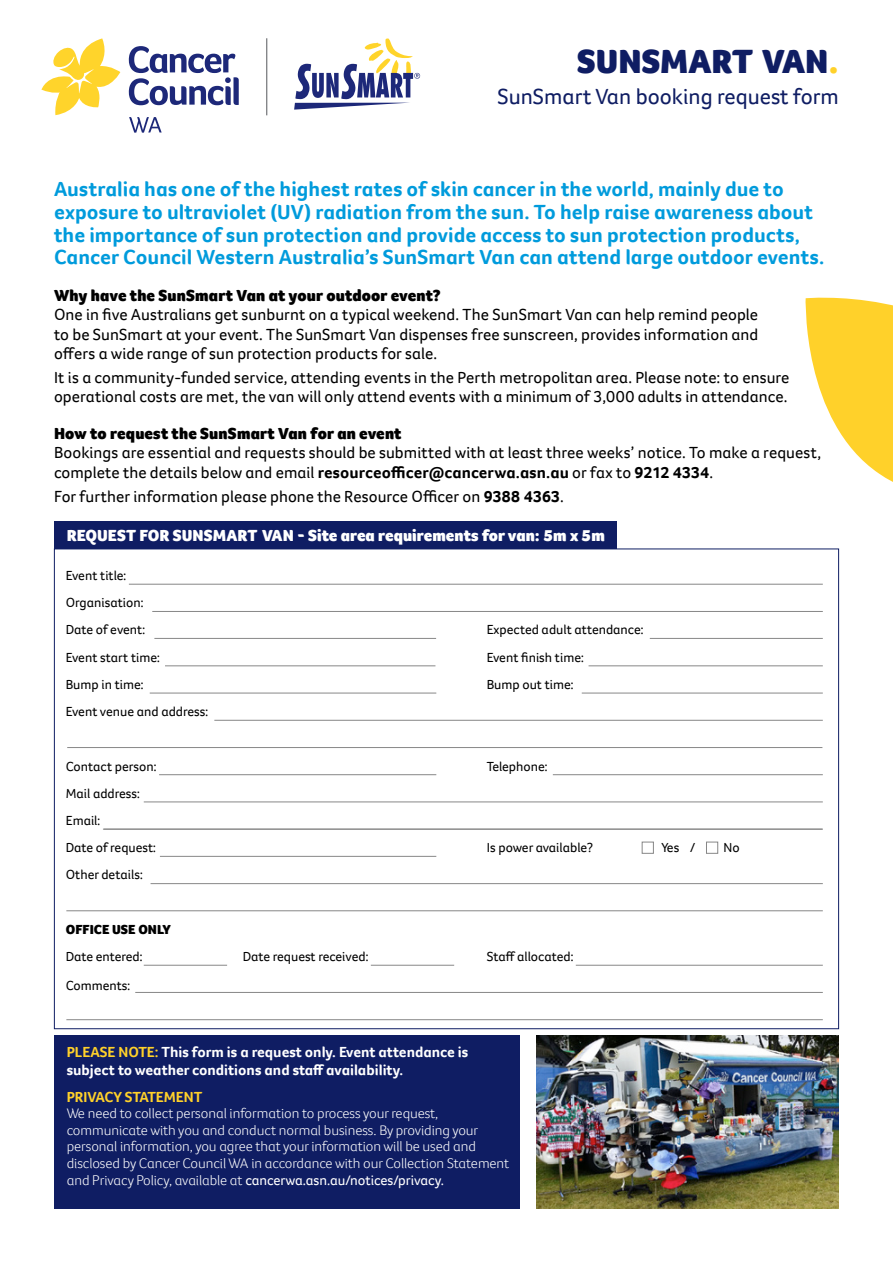
<style>
.page{position:relative;width:893px;height:1263px;background:#fff}
.page>*{position:absolute;margin:0;border:0;box-sizing:border-box;transform-origin:0 0}
.t1{font:900 34.5px "Foco CC";color:#0f1d63}
.t2{font:22.5px "Foco CC";color:#0f1d63}
.t3{font:700 21px/22.5px "Foco CC";color:#009bdc}
.t4{font:16.5px/19.5px "Foco CC";color:#000}
.t5{font:900 16.5px "Foco CC";letter-spacing:.01em;color:#000}
.t6{font:900 16.5px "Foco CC";letter-spacing:.005em;color:#fff}
.t7{font:700 15px/18px "Foco CC";color:#fff}
.t8{font:700 15px "Foco CC";color:#ffd12a}
.t9{font:300 14.25px/16.5px "Foco CC";letter-spacing:-.005em;color:#fff}
.t10{font:13.5px "Foco CC";color:#000}
.t11{font:900 13.5px "Foco CC";color:#000}
.s1{color:#ffd12a}
.s2{font-weight:700}
.s3{font-weight:400}
</style>
<div class="page">
<svg style="left:54px;top:548px;width:785px;height:481px"></svg>
<svg style="left:805px;top:297px;width:88px;height:185px"></svg>
<div style="left:54px;top:1035px;width:466px;height:174px;background:#0f1d63"></div>
<div style="left:54px;top:521px;width:563px;height:28px;background:#0f1d63"></div>
<img style="left:537px;top:1035px;width:302px;height:174px">
<svg style="left:41px;top:38px;width:79px;height:77px"></svg>
<svg style="left:129px;top:117px;width:33px;height:16px"></svg>
<svg style="left:129px;top:46px;width:110px;height:59px"></svg>
<hr style="left:266px;top:38px;width:1px;height:77px;background:#808184">
<svg style="left:294px;top:38px;width:126px;height:72px"></svg>
<div style="left:642px;top:842px;width:12px;height:12px;border:1px solid #878787"></div>
<div style="left:706px;top:842px;width:12px;height:12px;border:1px solid #878787"></div>
<hr style="left:129px;top:584px;width:694px;height:1px;background:#878787">
<hr style="left:152px;top:611px;width:671px;height:1px;background:#878787">
<hr style="left:154px;top:638px;width:282px;height:1px;background:#878787">
<hr style="left:650px;top:638px;width:173px;height:1px;background:#878787">
<hr style="left:165px;top:666px;width:270px;height:1px;background:#878787">
<hr style="left:150px;top:693px;width:286px;height:1px;background:#878787">
<hr style="left:589px;top:666px;width:234px;height:1px;background:#878787">
<hr style="left:582px;top:693px;width:241px;height:1px;background:#878787">
<hr style="left:214px;top:720px;width:609px;height:1px;background:#878787">
<hr style="left:67px;top:747px;width:755px;height:1px;background:#878787">
<hr style="left:553px;top:774px;width:270px;height:1px;background:#878787">
<hr style="left:159px;top:774px;width:277px;height:1px;background:#878787">
<hr style="left:144px;top:802px;width:679px;height:1px;background:#878787">
<hr style="left:103px;top:829px;width:720px;height:1px;background:#878787">
<hr style="left:160px;top:856px;width:276px;height:1px;background:#878787">
<hr style="left:151px;top:883px;width:672px;height:1px;background:#878787">
<hr style="left:66px;top:910px;width:757px;height:1px;background:#878787">
<hr style="left:144px;top:965px;width:83px;height:1px;background:#878787">
<hr style="left:371px;top:965px;width:83px;height:1px;background:#878787">
<hr style="left:576px;top:965px;width:247px;height:1px;background:#878787">
<hr style="left:135px;top:992px;width:688px;height:1px;background:#878787">
<hr style="left:66px;top:1019px;width:757px;height:1px;background:#878787">
<p class="t1" style="left:577px;top:39px;width:263px">SUNSMART VAN<span class="s1">.</span></p>
<p class="t2" style="left:497px;top:82px;width:343px">SunSmart Van booking request form</p>
<p class="t3" style="left:54px;top:178px;width:772px">Australia has one of the highest rates of skin cancer in the world, mainly due to exposure to ultraviolet (UV) radiation from the sun. To help raise awareness about the importance of sun protection and provide access to sun protection products, Cancer Council Western Australia’s SunSmart Van can attend large outdoor events.</p>
<p class="t5" style="left:54px;top:284px;width:388px">Why have the SunSmart Van at your outdoor event?</p>
<p class="t4" style="left:54px;top:304px;width:706px;text-align:justify">One in five Australians get sunburnt on a typical weekend. The SunSmart Van can help remind people to be SunSmart at your event. The SunSmart Van dispenses free sunscreen, provides information and offers a wide range of sun protection products for sale.</p>
<p class="t4" style="left:54px;top:367px;width:737px">It is a community-funded service, attending events in the Perth metropolitan area. Please note: to ensure operational costs are met, the van will only attend events with a minimum of 3,000 adults in attendance.</p>
<p class="t5" style="left:54px;top:422px;width:349px">How to request the SunSmart Van for an event</p>
<p class="t4" style="left:54px;top:443px;width:769px">Bookings are essential and requests should be submitted with at least three weeks’ notice. To make a request, complete the details below and email <span class="s2">resourceofficer@cancerwa.asn.au</span> or fax to <span class="s2">9212 4334</span>.</p>
<p class="t4" style="left:54px;top:486px;width:511px">For further information please phone the Resource Officer on <span class="s2">9388 4363</span>.</p>
<p class="t6" style="left:67px;top:524px;width:540px">REQUEST FOR SUNSMART VAN - Site area requirements for van: 5m x 5m</p>
<p class="t10" style="left:66px;top:566px;width:62px">Event title:</p>
<p class="t10" style="left:66px;top:594px;width:79px">Organisation:</p>
<p class="t10" style="left:66px;top:621px;width:81px">Date of event:</p>
<p class="t10" style="left:487px;top:621px;width:158px">Expected adult attendance:</p>
<p class="t10" style="left:66px;top:648px;width:96px">Event start time:</p>
<p class="t10" style="left:487px;top:648px;width:99px">Event finish time:</p>
<p class="t10" style="left:66px;top:675px;width:80px">Bump in time:</p>
<p class="t10" style="left:487px;top:675px;width:89px">Bump out time:</p>
<p class="t10" style="left:66px;top:703px;width:144px">Event venue and address:</p>
<p class="t10" style="left:66px;top:757px;width:93px">Contact person:</p>
<p class="t10" style="left:487px;top:757px;width:63px">Telephone:</p>
<p class="t10" style="left:66px;top:784px;width:76px">Mail address:</p>
<p class="t10" style="left:66px;top:811px;width:36px">Email:</p>
<p class="t10" style="left:66px;top:839px;width:92px">Date of request:</p>
<p class="t10" style="left:487px;top:839px;width:108px">Is power available?</p>
<p class="t10" style="left:661px;top:839px;width:35px">Yes /</p>
<p class="t10" style="left:723px;top:839px;width:18px">No</p>
<p class="t10" style="left:66px;top:866px;width:79px">Other details:</p>
<p class="t11" style="left:66px;top:920px;width:107px">OFFICE USE ONLY</p>
<p class="t10" style="left:66px;top:947px;width:79px">Date entered:</p>
<p class="t10" style="left:243px;top:947px;width:127px">Date request received:</p>
<p class="t10" style="left:487px;top:947px;width:88px">Staff allocated:</p>
<p class="t10" style="left:66px;top:976px;width:66px">Comments:</p>
<p class="t7" style="left:67px;top:1043px;width:403px"><span class="s1">PLEASE NOTE:</span> This form is a request only. Event attendance is subject to weather conditions and staff availability.</p>
<p class="t8" style="left:67px;top:1087px;width:137px">PRIVACY STATEMENT</p>
<p class="t9" style="left:67px;top:1105px;width:444px">We need to collect personal information to process your request, communicate with you and conduct normal business. By providing your personal information, you agree that your information will be used and disclosed by Cancer Council WA in accordance with our Collection Statement and Privacy Policy, available at <span class="s3">cancerwa.asn.au/notices/privacy.</span></p>
</div>
